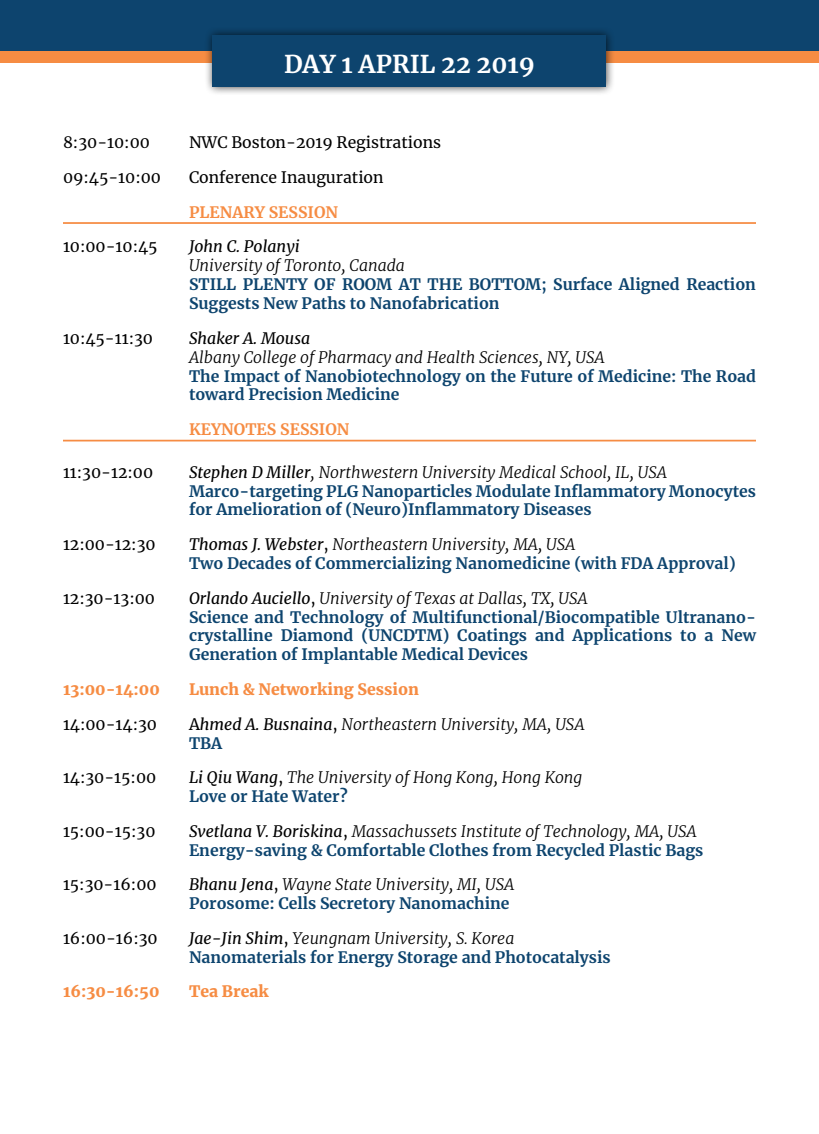
<style>
.page{position:relative;width:819px;height:1134px;background:#fff}
.page>*{position:absolute;margin:0;border:0;box-sizing:border-box;transform-origin:0 0}
.t1{font:700 24.5px "Merriweather";color:#fff}
.t2{font:700 15.75px/18.9px "Merriweather";color:#0d446e}
.t3{font:15.75px "Merriweather";color:#000}
.t4{font:italic 300 15.75px/18.9px "Merriweather";color:#000}
.t5{font:900 15.75px "Merriweather";color:#f68c43}
.t6{font:700 15.75px "Merriweather";color:#f68c43}
.t7{font:italic 15.75px "Merriweather";color:#000}
.s1{font-weight:400;font-style:italic;color:#000}
.s2{font-weight:300;font-style:italic;color:#000}
.s3{font-weight:400;color:#000}
.s4{font-weight:400;font-style:normal}
.s5{font-weight:400}
.s6{font-weight:700;font-style:normal;color:#0d446e}
</style>
<div class="page">
<div style="left:0;top:0;width:819px;height:52px;background:#0d446e"></div>
<div style="left:0;top:52px;width:819px;height:11px;background:#f68c43"></div>
<div style="left:204px;top:26px;width:411px;height:70px;background:#000;opacity:.75"></div>
<div style="left:213px;top:35px;width:393px;height:52px;background:#0d446e"></div>
<hr style="left:63px;top:222px;width:693px;height:2px;background:#f68c43">
<hr style="left:63px;top:440px;width:693px;height:1px;background:#f68c43">
<h1 class="t1" style="left:284px;top:47px;width:252px">DAY 1 APRIL 22 2019</h1>
<p class="t3" style="left:63px;top:132px;width:88px">8:30-10:00</p>
<p class="t3" style="left:189px;top:132px;width:254px">NWC Boston-2019 Registrations</p>
<p class="t3" style="left:63px;top:167px;width:100px">09:45-10:00</p>
<p class="t3" style="left:189px;top:167px;width:196px">Conference Inauguration</p>
<p class="t6" style="left:189px;top:201px;width:151px">PLENARY SESSION</p>
<p class="t3" style="left:63px;top:236px;width:96px">10:00-10:45</p>
<p class="t7" style="left:189px;top:236px;width:112px">John C. Polanyi</p>
<p class="t4" style="left:189px;top:256px;width:217px">University of Toronto, Canada</p>
<p class="t2" style="left:189px;top:275px;width:569px">STILL PLENTY OF ROOM AT THE BOTTOM; Surface Aligned Reaction<br>Suggests New Paths to Nanofabrication</p>
<p class="t3" style="left:63px;top:327px;width:92px">10:45-11:30</p>
<p class="t7" style="left:189px;top:327px;width:123px">Shaker A. Mousa</p>
<p class="t4" style="left:189px;top:347px;width:417px">Albany College of Pharmacy and Health Sciences, NY, USA</p>
<p class="t2" style="left:189px;top:366px;width:569px">The Impact of Nanobiotechnology on the Future of Medicine: The Road toward Precision Medicine</p>
<p class="t6" style="left:189px;top:419px;width:162px">KEYNOTES SESSION</p>
<p class="t3" style="left:63px;top:461px;width:92px">11:30-12:00</p>
<p class="t2" style="left:189px;top:462px;width:568px"><span class="s1">Stephen D Miller</span><span class="s2">, Northwestern University Medical School, IL, USA<br></span>Marco-targeting PLG Nanoparticles Modulate Inflammatory Monocytes for Amelioration of (Neuro)Inflammatory Diseases</p>
<p class="t3" style="left:63px;top:534px;width:94px">12:00-12:30</p>
<p class="t2" style="left:189px;top:535px;width:548px"><span class="s1">Thomas J. Webster</span><span class="s3">,</span> <span class="s2">Northeastern University, MA, USA<br></span>Two Decades of Commercializing Nanomedicine (with FDA Approval)</p>
<p class="t3" style="left:63px;top:587px;width:94px">12:30-13:00</p>
<p class="t2" style="left:189px;top:588px;width:569px"><span class="s1">Orlando Auciello</span><span class="s3">,</span> <span class="s2">University of Texas at Dallas, TX, USA<br></span>Science and Technology of Multifunctional/Biocompatible Ultranano&shy;crystalline Diamond (UNCDTM) Coatings and Applications to a New Generation of Implantable Medical Devices</p>
<p class="t5" style="left:63px;top:678px;width:98px">13:00-14:00</p>
<p class="t5" style="left:189px;top:678px;width:232px">Lunch &amp; Networking Session</p>
<p class="t3" style="left:63px;top:713px;width:96px">14:00-14:30</p>
<p class="t4" style="left:189px;top:714px;width:397px"><span class="s4">A</span><span class="s5">hmed A. Busnaina</span><span class="s4">,</span> Northeastern University, MA, USA<br><span class="s6">TBA</span></p>
<p class="t3" style="left:63px;top:767px;width:95px">14:30-15:00</p>
<p class="t4" style="left:189px;top:768px;width:395px"><span class="s5">Li Qiu Wang</span><span class="s4">,</span> The University of Hong Kong, Hong Kong<br><span class="s6">Love or Hate Water?</span></p>
<p class="t3" style="left:63px;top:820px;width:94px">15:00-15:30</p>
<p class="t2" style="left:189px;top:821px;width:516px"><span class="s1">Svetlana V. Boriskina</span><span class="s3">,</span> <span class="s2">Massachussets Institute of Technology, MA, USA<br></span>Energy-saving &amp; Comfortable Clothes from Recycled Plastic Bags</p>
<p class="t3" style="left:63px;top:874px;width:95px">15:30-16:00</p>
<p class="t2" style="left:189px;top:875px;width:327px"><span class="s1">Bhanu Jena</span><span class="s3">,</span> <span class="s2">Wayne State University, MI, USA<br></span>Porosome: Cells Secretory Nanomachine</p>
<p class="t3" style="left:63px;top:927px;width:96px">16:00-16:30</p>
<p class="t2" style="left:189px;top:928px;width:423px"><span class="s1">Jae-Jin Shim</span><span class="s3">,</span> <span class="s2">Yeungnam University, S. Korea<br></span>Nanomaterials for Energy Storage and Photocatalysis</p>
<p class="t5" style="left:63px;top:981px;width:98px">16:30-16:50</p>
<p class="t5" style="left:189px;top:981px;width:81px">Tea Break</p>
</div>
